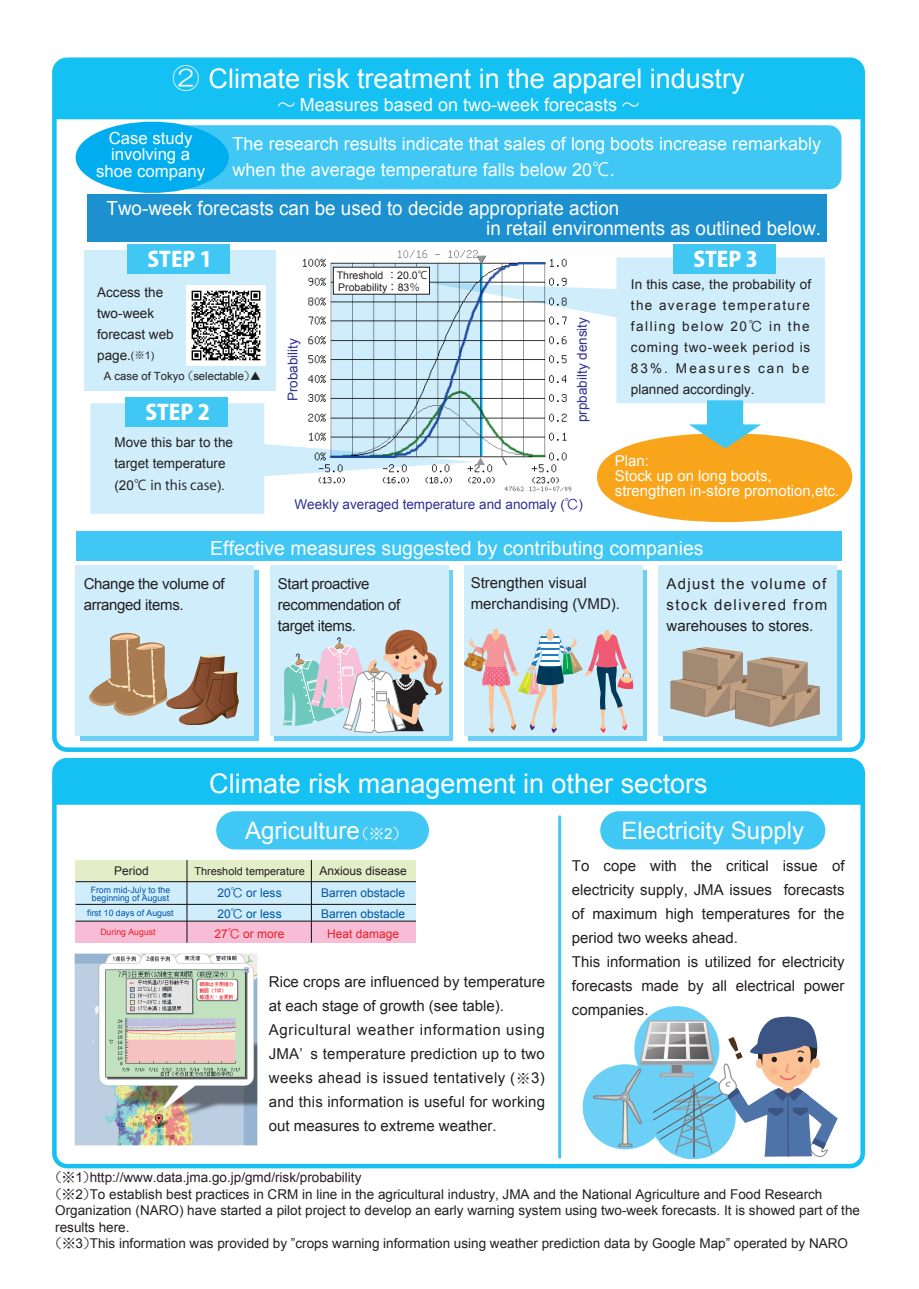
<style>
.page{position:relative;width:919px;height:1289px;background:#fff}
.page>*{position:absolute;margin:0;border:0;box-sizing:border-box;transform-origin:0 0}
.t1{font:27px "Arial";color:#fff}
.t2{font:24px "Arial";color:#fff}
.t3{font:800 21px "Koz Go Pro";color:#fff}
.t4{font:19.5px/19.5px "Arial";color:#fff}
.t5{font:18px/25.7px "Arial";color:#fff}
.t6{font:16.8px/16.8px "Arial";color:#fff;text-align:center}
.t7{font:15px/24px "Arial";color:#231f20}
.t8{font:15px/15px "Arial";color:#fff}
.t9{font:15px/21px "Arial";letter-spacing:-.025em;color:#231f20}
.t10{font:15px/21px "Arial";letter-spacing:-.02em;color:#231f20}
.t11{font:15px "HG Maru Gothic MPRO";color:#fff}
.t12{font:13.5px/21px "Arial";color:#231f20}
.t13{font:13.5px/21px "Arial";letter-spacing:.065em;color:#231f20}
.t14{font:13.5px "Arial";color:#2e3092}
.t15{font:13.5px "Koz Go Pro";color:#231f20}
.t16{font:12px/20.2px "Arial";color:#0154a6}
.t17{font:12px "Arial";color:#ee1d23}
.t18{font:12px "Arial";color:#231f20}
.t19{font:11.25px "Arial";color:#231f20}
.t20{font:10.95px "Arial";color:#231f20}
.t21{font:10.5px/12px "Arial";color:#231f20}
.t22{font:8.7px/8.7px "Arial";color:#0154a6}
.t23{font:8.7px "Arial";color:#ee1d23}
.s1{font-family:"HG Maru Gothic MPRO"}
.s2{font-family:"Koz Go Pro"}
.s3{font-size:10.5px}
.s4{font-family:"Koz Go Pro";font-size:10.5px}
.s5{font-family:"Arial"}
.s6{font-size:12px}
.s7{color:#ee1d23}
.s8{font-family:"HG Maru Gothic MPRO";color:#ee1d23}
</style>
<div class="page">
<div style="left:57px;top:62px;width:802px;height:57px;background:#15c0f2"></div>
<div style="left:52px;top:57px;width:812px;height:695px;border:4px solid #15c0f2;border-radius:13px"></div>
<div style="left:76px;top:531px;width:765px;height:30px;background:#40c7f4"></div>
<div style="left:88px;top:194px;width:738px;height:47px;background:#1d90d0"></div>
<img style="left:302px;top:250px;width:270px;height:242px">
<div style="left:151px;top:125px;width:690px;height:64px;background:#40c7f4;border-radius:13px"></div>
<div style="left:274px;top:570px;width:179px;height:170px;background:#6bcff6"></div>
<div style="left:270px;top:565px;width:178px;height:171px;background:#cfedfb"></div>
<svg style="left:283px;top:630px;width:160px;height:103px"></svg>
<div style="left:468px;top:570px;width:179px;height:170px;background:#6bcff6"></div>
<div style="left:464px;top:565px;width:179px;height:171px;background:#cfedfb"></div>
<svg style="left:464px;top:629px;width:169px;height:104px"></svg>
<div style="left:76px;top:122px;width:153px;height:71px;background:#00aeef;border-radius:50%"></div>
<svg style="left:332px;top:263px;width:96px;height:140px;background:#c0dce9"></svg>
<svg style="left:501px;top:457px;width:6px;height:8px"></svg>
<div style="left:333px;top:267px;width:97px;height:27px;background:#fff"></div>
<div style="left:84px;top:250px;width:191px;height:140px;background:#cfedfb"></div>
<svg style="left:90px;top:403px;width:395px;height:110px"></svg>
<img style="left:186px;top:285px;width:79px;height:81px">
<div style="left:128px;top:244px;width:102px;height:29px;background:#40c7f4"></div>
<svg style="left:428px;top:257px;width:396px;height:146px;fill:#cfedfb"></svg>
<div style="left:673px;top:244px;width:102px;height:29px;background:#40c7f4"></div>
<div style="left:125px;top:397px;width:102px;height:29px;background:#40c7f4"></div>
<div style="left:80px;top:570px;width:178px;height:170px;background:#6bcff6"></div>
<div style="left:76px;top:565px;width:178px;height:171px;background:#cfedfb"></div>
<svg style="left:89px;top:632px;width:150px;height:93px"></svg>
<div style="left:662px;top:570px;width:179px;height:170px;background:#6bcff6"></div>
<div style="left:658px;top:565px;width:179px;height:171px;background:#cfedfb"></div>
<svg style="left:670px;top:647px;width:149px;height:80px"></svg>
<div style="left:216px;top:811px;width:213px;height:38px;background:#40c7f4;border-radius:19px"></div>
<div style="left:600px;top:811px;width:225px;height:38px;background:#40c7f4;border-radius:19px"></div>
<div style="left:57px;top:763px;width:802px;height:41px;background:#15c0f2"></div>
<div style="left:52px;top:758px;width:812px;height:410px;border:4px solid #15c0f2;border-radius:13px"></div>
<hr style="left:558px;top:816px;width:3px;height:341px;background:#40c7f4">
<div style="left:76px;top:860px;width:340px;height:82px;background:#e3eec9"></div>
<div style="left:76px;top:881px;width:340px;height:61px;background:#cfedfb"></div>
<div style="left:76px;top:921px;width:340px;height:21px;background:#f7bdd7"></div>
<hr style="left:76px;top:881px;width:340px;height:1px;background:#231f20">
<hr style="left:76px;top:920px;width:340px;height:1px;background:#231f20">
<hr style="left:76px;top:903px;width:340px;height:2px;background:#231f20">
<hr style="left:186px;top:860px;width:1px;height:82px;background:#231f20">
<hr style="left:311px;top:860px;width:1px;height:82px;background:#231f20">
<div style="left:582px;top:1064px;width:85px;height:85px;background:#6bcff6;border-radius:50%"></div>
<div style="left:634px;top:1006px;width:85px;height:85px;background:#6bcff6;border-radius:50%"></div>
<div style="left:597px;top:433px;width:255px;height:89px;background:#f9a51b;border-radius:50%"></div>
<svg style="left:689px;top:400px;width:72px;height:48px"></svg>
<svg style="left:592px;top:1015px;width:245px;height:144px"></svg>
<img style="left:74px;top:953px;width:183px;height:192px">
<h1 class="t1" style="left:172px;top:61px;width:573px"><span class="s1">②</span> Climate risk treatment in the apparel industry</h1>
<p class="t5" style="left:277px;top:92px;width:364px"><span class="s1">～</span> Measures based on two-week forecasts <span class="s1">～</span></p>
<p class="t6" style="left:96px;top:129px;width:110px">Case study involving a shoe company</p>
<p class="t5" style="left:232px;top:131px;width:590px">The research results indicate that sales of long boots increase remarkably when the average temperature falls below 20<span class="s2">℃.</span></p>
<h3 class="t4" style="left:486px;top:199px;width:336px;text-indent:-379px">Two-week forecasts can be used to decide appropriate action<br>in retail environments as outlined below.</h3>
<h3 class="t3" style="left:148px;top:245px;width:66px">STEP 1</h3>
<p class="t12" style="left:97px;top:282px;width:78px">Access the two-week forecast web page.<span class="s3">(</span><span class="s4">※</span><span class="s3">1)</span></p>
<p class="t19" style="left:104px;top:368px;width:158px">A case of Tokyo <span class="s1">（</span>selectable<span class="s1">）▲</span></p>
<h3 class="t3" style="left:145px;top:398px;width:66px">STEP 2</h3>
<p class="t12" style="left:114px;top:432px;width:120px">Move this bar to the target temperature</p>
<p class="t15" style="left:114px;top:476px;width:112px"><span class="s5">(20</span>℃ in this case<span class="s5">).</span></p>
<p class="t14" style="left:284px;top:401px;width:65px;rotate:-90deg">Probability</p>
<p class="t21" style="left:337px;top:269px;width:93px">Threshold <span class="s2">：</span>20.0<span class="s2">℃<br></span>Probability<span class="s2">：</span>83<span class="s2">％</span></p>
<p class="t14" style="left:573px;top:422px;width:107px;rotate:-90deg">prpbabilty density</p>
<p class="t14" style="left:294px;top:495px;width:290px">Weekly averaged temperature and anomaly (<span class="s1">℃</span>)</p>
<h3 class="t3" style="left:693px;top:245px;width:66px">STEP 3</h3>
<p class="t13" style="left:630px;top:274px;width:182px">In this case, the probability of the average temperature falling below 20<span class="s1">℃</span> in the coming two-week period is<br>83%. Measures can be planned accordingly.</p>
<p class="t8" style="left:615px;top:453px;width:226px">Plan:<br>Stock up on long boots, strengthen in-store promotion,etc.</p>
<h3 class="t4" style="left:210px;top:538px;width:495px">Effective measures suggested by contributing companies</h3>
<p class="t9" style="left:278px;top:573px;width:124px">Start proactive recommendation of target items.</p>
<p class="t7" style="left:470px;top:572px;width:151px;line-height:21px">Strengthen visual merchandising (VMD).</p>
<p class="t10" style="left:84px;top:573px;width:143px">Change the volume of arranged items.</p>
<p class="t7" style="left:666px;top:573px;width:162px;line-height:21px;text-align:justify">Adjust the volume of stock delivered from warehouses to stores.</p>
<h1 class="t1" style="left:209px;top:765px;width:500px">Climate risk management in other sectors</h1>
<h2 class="t2" style="left:245px;top:815px;width:116px">Agriculture</h2>
<h2 class="t2" style="left:621px;top:815px;width:184px">Electricity Supply</h2>
<p class="t11" style="left:354px;top:826px;width:55px">（※<span class="s5">2</span>）</p>
<p class="t18" style="left:114px;top:863px;width:36px">Period</p>
<p class="t20" style="left:194px;top:864px;width:214px">Threshold temperature <span class="s6">Anxious disease</span></p>
<p class="t16" style="left:321px;top:882px;width:86px;line-height:20.7px">Barren obstacle<br>Barren obstacle</p>
<p class="t17" style="left:327px;top:925px;width:74px">Heat damage</p>
<p class="t22" style="left:91px;top:885px;width:81px">From mid-July to the beginning of August</p>
<p class="t22" style="left:87px;top:908px;width:88px">first 10 days of August</p>
<p class="t23" style="left:100px;top:926px;width:57px">During August</p>
<p class="t16" style="left:214px;top:882px;width:72px">20<span class="s1">℃</span> or less<br>20<span class="s1">℃</span> or less<br><span class="s7">27</span><span class="s8">℃</span> <span class="s7">or more</span></p>
<p class="t7" style="left:269px;top:969px;width:278px">Rice crops are influenced by temperature at each stage of growth (see table).<br>Agricultural weather information using JMA’ s temperature prediction up to two weeks ahead is issued tentatively (<span class="s2">※</span>3) and this information is useful for working out measures to extreme weather.</p>
<p class="t7" style="left:572px;top:854px;width:274px">To cope with the critical issue of electricity supply, JMA issues forecasts of maximum high temperatures for the period two weeks ahead.<br>This information is utilized for electricity forecasts made by all electrical power companies.</p>
<p class="t12" style="left:48px;top:1166px;width:314px"><span class="s1">（※</span>1<span class="s1">）</span>http://www.data.jma.go.jp/gmd/risk/probability</p>
<p class="t12" style="left:48px;top:1183px;width:775px"><span class="s1">（※</span>2<span class="s1">）</span>To establish best practices in CRM in line in the agricultural industry, JMA and the National Agriculture and Food Research</p>
<p class="t12" style="left:55px;top:1199px;width:806px">Organization (NARO) have started a pilot project to develop an early warning system using two-week forecasts. It is showed part of the</p>
<p class="t12" style="left:55px;top:1216px;width:76px">results here.</p>
<p class="t12" style="left:48px;top:1232px;width:801px"><span class="s1">（※</span>3<span class="s1">）</span>This information was provided by ”crops warning information using weather prediction data by Google Map” operated by NARO</p>
</div>
